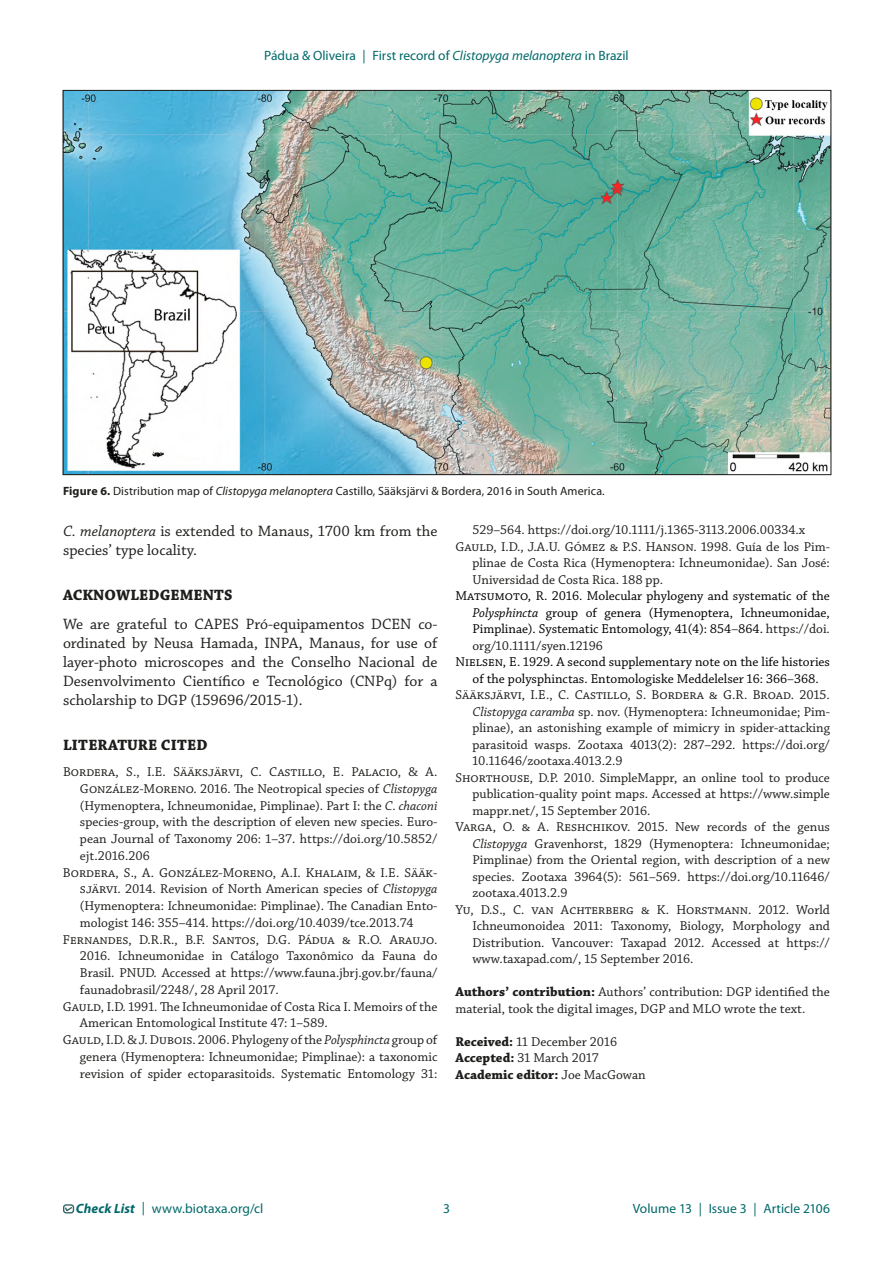
<style>
.page{position:relative;width:893px;height:1263px;background:#fff}
.page>*{position:absolute;margin:0;border:0;box-sizing:border-box;transform-origin:0 0}
.t1{font:15.75px/19.2px "Chaparral Pro";color:#1d1d1b}
.t2{font:700 15.75px "Chaparral Pro";letter-spacing:.005em;color:#1d1d1b}
.t3{font:700 15.75px "Chaparral Pro";letter-spacing:.025em;color:#1d1d1b}
.t4{font:13.5px/16.5px "Chaparral Pro";color:#1d1d1b}
.t5{font:13.5px/16.5px "Chaparral Pro";color:#000;text-align:justify}
.t6{font:13.5px "Myriad Pro";color:#006869}
.t7{font:12px "Myriad Pro";letter-spacing:.01em;color:#1d1d1b}
.s1{font-style:italic}
.s2{font-weight:700}
.s3{color:#1d1d1b}
.s4{font-weight:700;font-style:italic}
</style>
<div class="page">
<div style="left:63px;top:1204px;width:11px;height:9px;border:1px solid #346667;border-radius:2px"></div>
<svg style="left:64px;top:1206px;width:9px;height:6px"></svg>
<img style="left:65px;top:92px;width:764px;height:381px">
<p class="t6" style="left:264px;top:47px;width:366px">Pádua &amp; Oliveira | First record of <span class="s1">Clistopyga melanoptera</span> in Brazil</p>
<p class="t7" style="left:63px;top:483px;width:543px"><span class="s2">Figure 6.</span> Distribution map of <span class="s1">Clistopyga melanoptera</span> Castillo, Sääksjärvi &amp; Bordera, 2016 in South America.</p>
<p class="t1" style="left:63px;top:522px;width:376px"><span class="s1">C. melanoptera</span> is extended to Manaus, 1700 km from the species’ type locality.</p>
<p class="t2" style="left:63px;top:586px;width:171px">Acknowledgements</p>
<p class="t1" style="left:63px;top:615px;width:376px;text-align:justify">We are grateful to CAPES Pró-equipamentos DCEN co&shy;ordinated by Neusa Hamada, INPA, Manaus, for use of layer-photo microscopes and the Conselho Nacional de Desenvolvimento Científico e Tecnológico (CNPq) for a scholarship to DGP (159696/2015-1).</p>
<p class="t3" style="left:63px;top:736px;width:146px">Litera ture Cited</p>
<p class="t4" style="left:63px;top:764px;width:376px">Bordera, S., I.E. Sääksjärvi, C. Castillo, E. Palacio, &amp; A.</p>
<p class="t4" style="left:80px;top:781px;width:359px">González-Moreno. 2016. The Neotropical species of <span class="s1">Clistopyga</span></p>
<p class="t4" style="left:80px;top:798px;width:359px">(Hymenoptera, Ichneumonidae, Pimplinae). Part I: the <span class="s1">C. chaconi</span></p>
<p class="t4" style="left:80px;top:814px;width:359px">species-group, with the description of eleven new species. Euro-</p>
<p class="t4" style="left:80px;top:831px;width:359px">pean Journal of Taxonomy 206: 1–37. https://doi.org/10.5852/</p>
<p class="t4" style="left:80px;top:848px;width:71px">ejt.2016.206</p>
<p class="t4" style="left:63px;top:864px;width:376px">Bordera, S., A. González-Moreno, A.I. Khalaim, &amp; I.E. Sääk-</p>
<p class="t4" style="left:80px;top:881px;width:359px">sjärvi. 2014. Revision of North American species of <span class="s1">Clistopyga</span></p>
<p class="t4" style="left:80px;top:898px;width:359px">(Hymenoptera: Ichneumonidae: Pimplinae). The Canadian Ento-</p>
<p class="t4" style="left:80px;top:915px;width:335px">mologist 146: 355–414. https://doi.org/10.4039/tce.2013.74</p>
<p class="t4" style="left:63px;top:931px;width:376px">Fernandes, D.R.R., B.F. Santos, D.G. Pádua &amp; R.O. Araujo.</p>
<p class="t4" style="left:80px;top:948px;width:359px">2016. Ichneumonidae in Catálogo Taxonômico da Fauna do</p>
<p class="t4" style="left:80px;top:965px;width:359px">Brasil. PNUD. Accessed at https://www.fauna.jbrj.gov.br/fauna/</p>
<p class="t4" style="left:80px;top:982px;width:200px">faunadobrasil/2248/, 28 April 2017.</p>
<p class="t4" style="left:63px;top:998px;width:376px">Gauld, I.D. 1991. The Ichneumonidae of Costa Rica I. Memoirs of the</p>
<p class="t4" style="left:80px;top:1015px;width:249px">American Entomological Institute 47: 1–589.</p>
<p class="t4" style="left:63px;top:1032px;width:376px">Gauld, I.D. &amp; J. Dubois. 2006. Phylogeny of the <span class="s1">Polysphincta</span> group of</p>
<p class="t4" style="left:80px;top:1049px;width:359px">genera (Hymenoptera: Ichneumonidae; Pimplinae): a taxonomic</p>
<p class="t4" style="left:80px;top:1065px;width:359px">revision of spider ectoparasitoids. Systematic Entomology 31:</p>
<p class="t4" style="left:472px;top:522px;width:334px">529–564. https://doi.org/10.1111/j.1365-3113.2006.00334.x</p>
<p class="t4" style="left:455px;top:539px;width:376px">Gauld, I.D., J.A.U. Gómez &amp; P.S. Hanson. 1998. Guía de los Pim-</p>
<p class="t4" style="left:472px;top:555px;width:359px">plinae de Costa Rica (Hymenoptera: Ichneumonidae). San José:</p>
<p class="t4" style="left:472px;top:572px;width:192px">Universidad de Costa Rica. 188 pp.</p>
<p class="t5" style="left:472px;top:588px;width:359px;text-indent:-17px">Matsumoto, R. 2016. Molecular phylogeny and systematic of the <span class="s1">Polysphincta</span> group of genera (Hymenoptera, Ichneumonidae, Pimplinae). Systematic Entomology, 41(4): 854<span class="s3">–</span>864. <span class="s3">https://doi. org/10.1111/syen.12196</span></p>
<p class="t5" style="left:455px;top:654px;width:376px">Nielsen, E. 1929. A second supplementary note on the life histories</p>
<p class="t5" style="left:472px;top:671px;width:348px">of the polysphinctas. Entomologiske Meddelelser 16: 366<span class="s3">–</span>368.</p>
<p class="t4" style="left:455px;top:687px;width:376px">Sääksjärvi, I.E., C. Castillo, S. Bordera &amp; G.R. Broad. 2015.</p>
<p class="t4" style="left:472px;top:704px;width:359px"><span class="s1">Clistopyga caramba</span> sp. nov. (Hymenoptera: Ichneumonidae; Pim-</p>
<p class="t4" style="left:472px;top:720px;width:359px">plinae), an astonishing example of mimicry in spider-attacking</p>
<p class="t4" style="left:472px;top:737px;width:359px">parasitoid wasps. Zootaxa 4013(2): 287–292. https://doi.org/</p>
<p class="t4" style="left:472px;top:753px;width:152px">10.11646/zootaxa.4013.2.9</p>
<p class="t4" style="left:455px;top:770px;width:376px">Shorthouse, D.P. 2010. SimpleMappr, an online tool to produce</p>
<p class="t4" style="left:472px;top:786px;width:359px">publication-quality point maps. Accessed at https://www.simple</p>
<p class="t4" style="left:472px;top:803px;width:180px">mappr.net/, 15 September 2016.</p>
<p class="t4" style="left:455px;top:819px;width:376px">Varga, O. &amp; A. Reshchikov. 2015. New records of the genus</p>
<p class="t4" style="left:472px;top:836px;width:359px"><span class="s1">Clistopyga</span> Gravenhorst, 1829 (Hymenoptera: Ichneumonidae;</p>
<p class="t4" style="left:472px;top:852px;width:359px">Pimplinae) from the Oriental region, with description of a new</p>
<p class="t4" style="left:472px;top:869px;width:359px">species. Zootaxa 3964(5): 561–569. https://doi.org/10.11646/</p>
<p class="t4" style="left:472px;top:885px;width:97px">zootaxa.4013.2.9</p>
<p class="t4" style="left:455px;top:902px;width:376px">Yu, D.S., C. van Achterberg &amp; K. Horstmann. 2012. World</p>
<p class="t4" style="left:472px;top:918px;width:359px">Ichneumonoidea 2011: Taxonomy, Biology, Morphology and</p>
<p class="t4" style="left:472px;top:935px;width:359px">Distribution. Vancouver: Taxapad 2012. Accessed at https://</p>
<p class="t4" style="left:472px;top:951px;width:223px">www.taxapad.com/, 15 September 2016.</p>
<p class="t4" style="left:455px;top:984px;width:376px"><span class="s2">Authors’ contribution:</span> Authors’ contribution: DGP identified the material, took the digital images, DGP and MLO wrote the text.</p>
<p class="t4" style="left:455px;top:1034px;width:192px"><span class="s2">Received:</span> 11 December 2016<br><span class="s2">Accepted:</span> 31 March 2017<br><span class="s2">Academic editor:</span> Joe MacGowan</p>
<p class="t6" style="left:76px;top:1200px;width:189px"><span class="s4">Check List</span> | www.biotaxa.org/cl</p>
<p class="t6" style="left:443px;top:1200px;width:8px">3</p>
<p class="t6" style="left:633px;top:1200px;width:199px">Volume 13 | Issue 3 | Article 2106</p>
</div>
